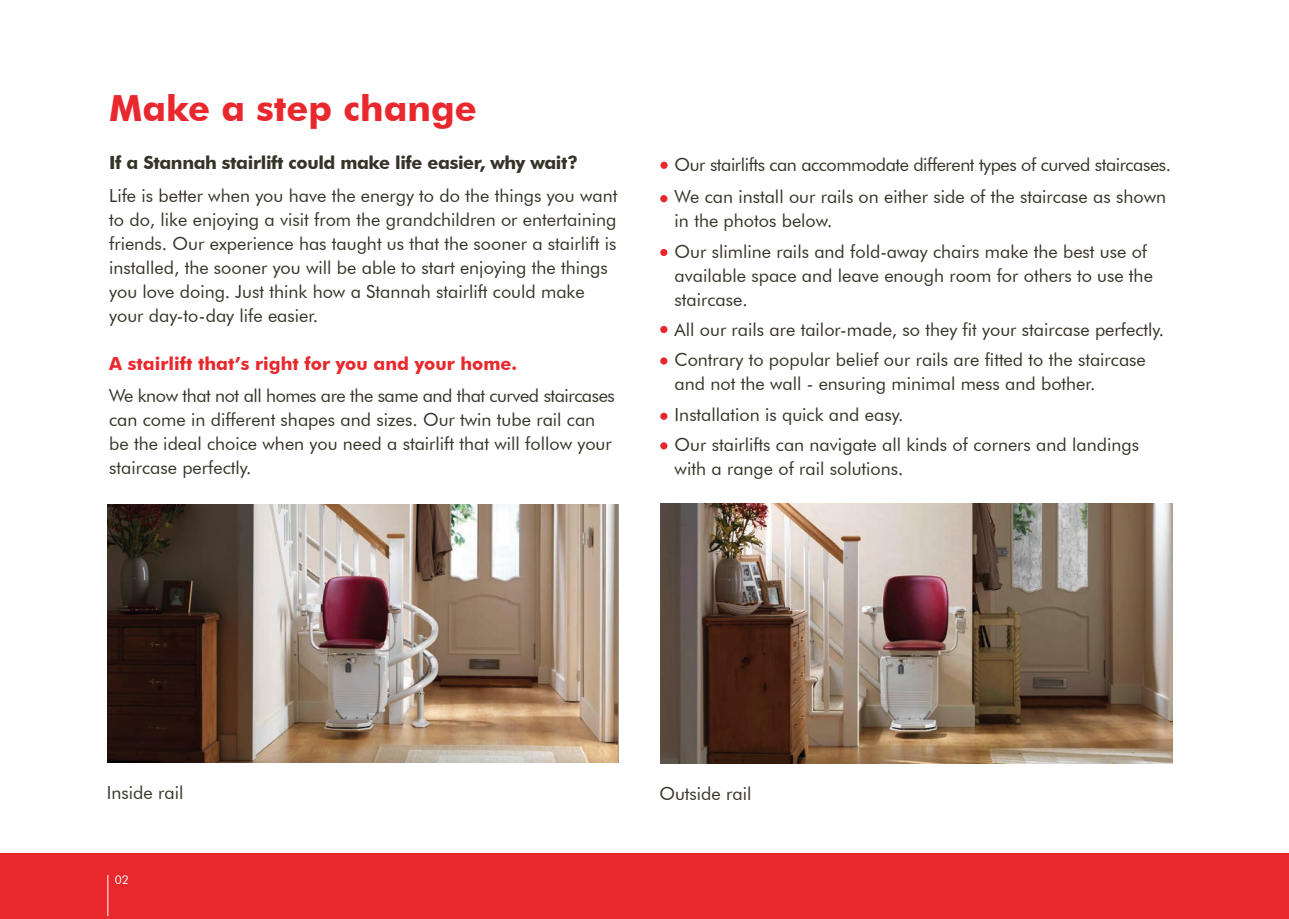
<style>
.page{position:relative;width:1289px;height:919px;background:#fff}
.page>*{position:absolute;margin:0;border:0;box-sizing:border-box;transform-origin:0 0}
.t1{font:700 36px "Futura BT";color:#e9282d}
.t2{font:18px/24px "Futura BT";color:#363428}
.t3{font:18px "Futura BT";letter-spacing:-.025em;color:#363428}
.t4{font:700 18px "Futura BT";letter-spacing:-.02em;color:#363428}
.t5{font:700 18px "Futura BT";color:#e9282d}
.t6{font:12px "Futura BT";color:#fff}
</style>
<div class="page">
<img style="left:660px;top:503px;width:511px;height:260px">
<img style="left:107px;top:504px;width:512px;height:258px">
<div style="left:0;top:853px;width:1288px;height:65px;background:#e9282d"></div>
<hr style="left:107px;top:874px;width:1px;height:42px;background:#fff">
<div style="left:660px;top:162px;width:7px;height:7px;background:#e9282d;border-radius:50%"></div>
<div style="left:660px;top:195px;width:7px;height:7px;background:#e9282d;border-radius:50%"></div>
<div style="left:660px;top:249px;width:7px;height:7px;background:#e9282d;border-radius:50%"></div>
<div style="left:660px;top:326px;width:7px;height:7px;background:#e9282d;border-radius:50%"></div>
<div style="left:660px;top:357px;width:7px;height:7px;background:#e9282d;border-radius:50%"></div>
<div style="left:660px;top:412px;width:7px;height:8px;background:#e9282d;border-radius:50%"></div>
<div style="left:660px;top:442px;width:7px;height:7px;background:#e9282d;border-radius:50%"></div>
<p class="t1" style="left:109px;top:86px;width:369px">Make a step change</p>
<p class="t4" style="left:109px;top:152px;width:470px">If a Stannah stairlift could make life easier, why wait?</p>
<p class="t2" style="left:109px;top:183px;width:509px">Life is better when you have the energy to do the things you want to do, like enjoying a visit from the grandchildren or entertaining friends. Our experience has taught us that the sooner a stairlift is installed, the sooner you will be able to start enjoying the things you love doing. Just think how a Stannah stairlift could make your day-to-day life easier.</p>
<p class="t5" style="left:109px;top:352px;width:409px">A stairlift that’s right for you and your home.</p>
<p class="t2" style="left:109px;top:383px;width:507px">We know that not all homes are the same and that curved staircases can come in different shapes and sizes. Our twin tube rail can be the ideal choice when you need a stairlift that will follow your staircase perfectly.</p>
<p class="t3" style="left:674px;top:154px;width:498px">Our stairlifts can accommodate different types of curved staircases.</p>
<p class="t2" style="left:674px;top:185px;width:493px">We can install our rails on either side of the staircase as shown in the photos below.</p>
<p class="t2" style="left:674px;top:239px;width:480px">Our slimline rails and fold-away chairs make the best use of available space and leave enough room for others to use the staircase.</p>
<p class="t2" style="left:674px;top:317px;width:491px">All our rails are tailor-made, so they fit your staircase perfectly.</p>
<p class="t2" style="left:674px;top:348px;width:472px">Contrary to popular belief our rails are fitted to the staircase and not the wall - ensuring minimal mess and bother.</p>
<p class="t2" style="left:674px;top:402px;width:230px">Installation is quick and easy.</p>
<p class="t2" style="left:674px;top:432px;width:466px">Our stairlifts can navigate all kinds of corners and landings with a range of rail solutions.</p>
<p class="t2" style="left:107px;top:780px;width:78px">Inside rail</p>
<p class="t2" style="left:659px;top:781px;width:93px">Outside rail</p>
<p class="t6" style="left:115px;top:872px;width:16px">02</p>
</div>
